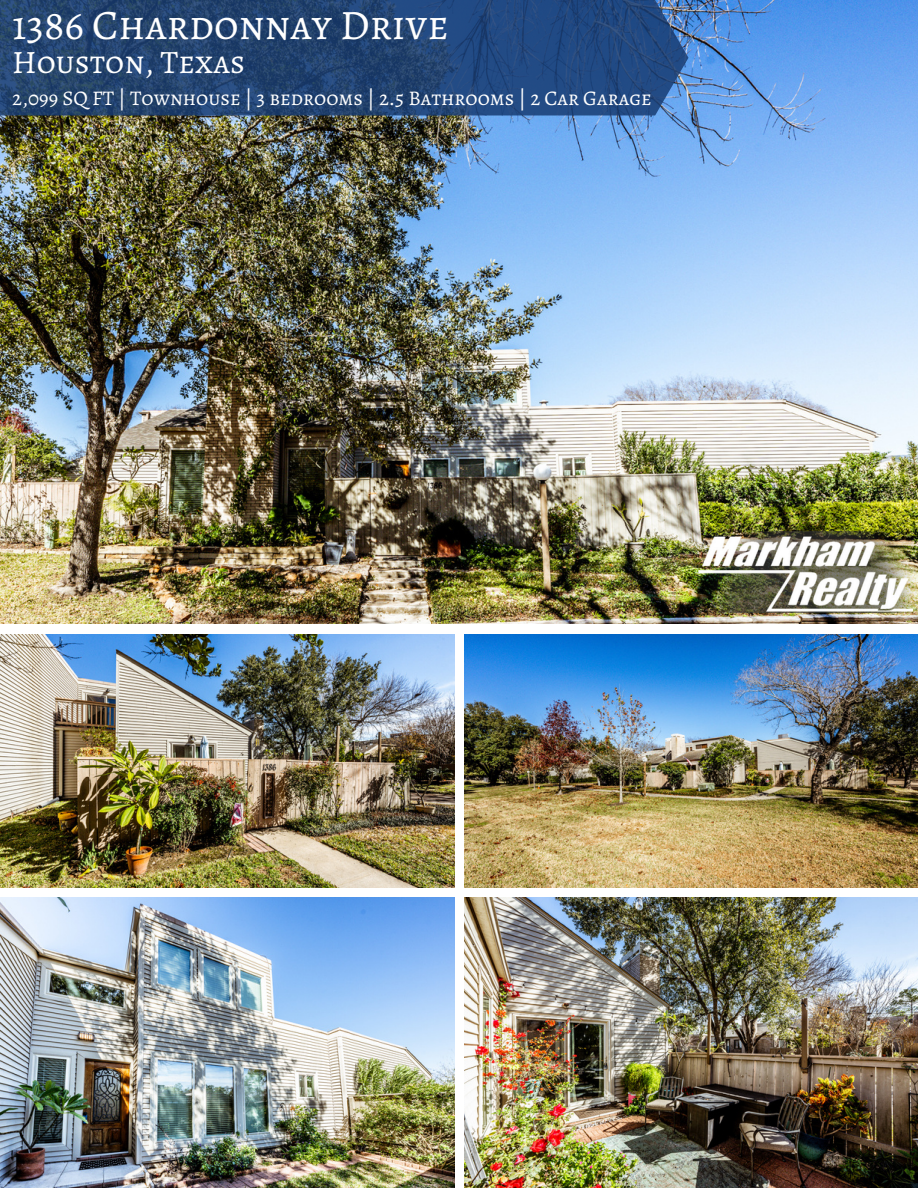
<style>
.page{position:relative;width:918px;height:1188px;background:#fff}
.page>*{position:absolute;margin:0;border:0;box-sizing:border-box;transform-origin:0 0}
.t1{font:42px "Alegreya SC";color:#fff}
.t2{font:32.7px "Alegreya SC";color:#fff}
.t3{font:20.85px "Alegreya SC";color:#fff}
</style>
<div class="page">
<img style="left:0;top:0;width:918px;height:888px">
<img style="left:464px;top:897px;width:454px;height:291px">
<img style="left:0;top:897px;width:455px;height:291px">
<div style="left:456px;top:632px;width:7px;height:556px;background:#fff"></div>
<img style="left:912px;top:531px;width:6px;height:81px">
<img style="left:698px;top:526px;width:214px;height:99px">
<div style="left:0;top:625px;width:918px;height:8px;background:#fff"></div>
<svg style="left:0;top:0;width:688px;height:116px;background:#244777"></svg>
<p class="t1" style="left:12px;top:-4px;width:438px">1386 Chardonnay Drive</p>
<p class="t2" style="left:12px;top:40px;width:234px">Houston, Texas</p>
<p class="t3" style="left:12px;top:84px;width:641px">2,099 SQ FT | Townhouse | 3 bedrooms | 2.5 Bathrooms | 2 Car Garage</p>
</div>
